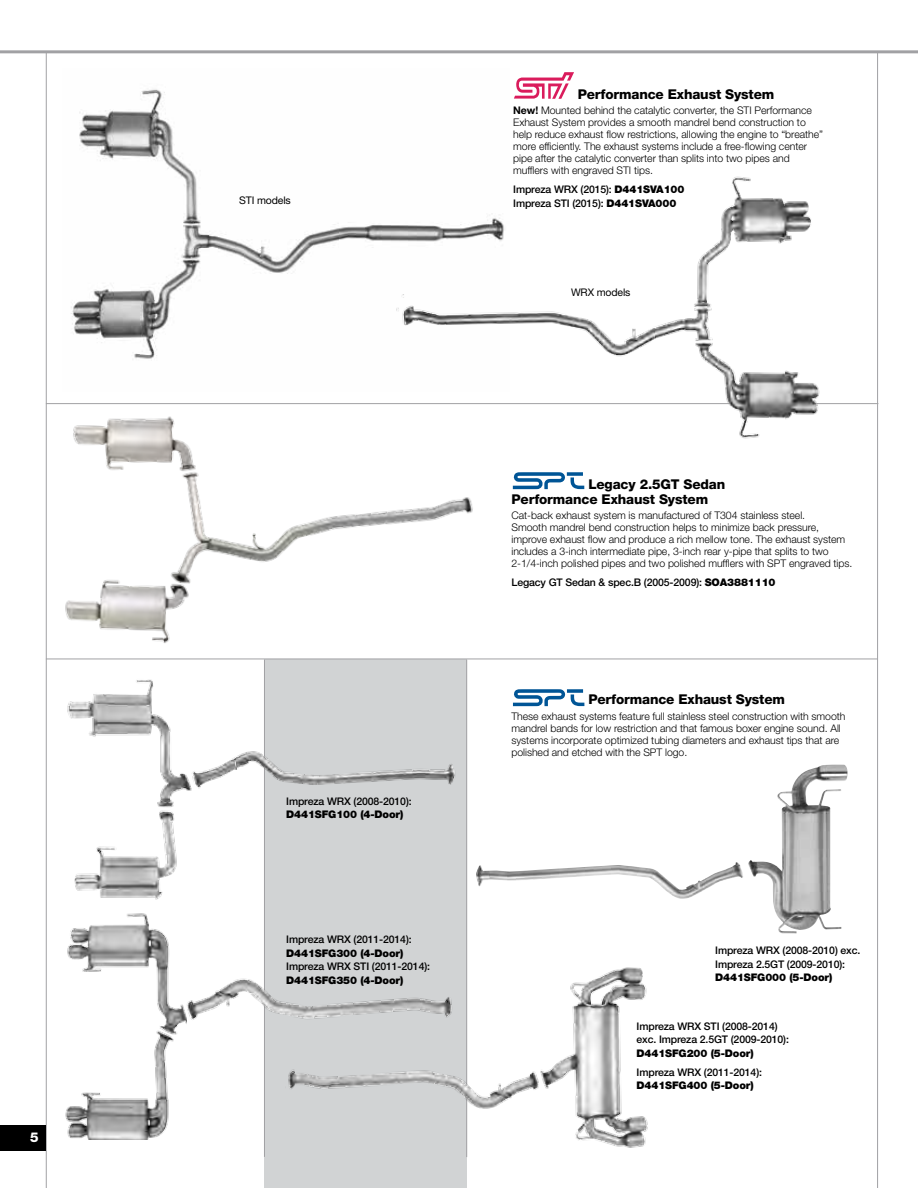
<style>
.page{position:relative;width:918px;height:1188px;background:#fff}
.page>*{position:absolute;margin:0;border:0;box-sizing:border-box;transform-origin:0 0}
.t1{font:800 13.5px/15px "Helvetica Neue";letter-spacing:-.01em;color:#000}
.t2{font:800 13.5px "Helvetica Neue";color:#fff}
.t3{font:300 10.5px/12px "Helvetica Neue";letter-spacing:-.005em;color:#000}
.t4{font:500 10.5px/13.5px "Helvetica Neue";letter-spacing:-.01em;color:#000}
.t5{font:900 10.5px "Helvetica Neue";letter-spacing:-.01em;color:#000}
.t6{font:10.5px "Helvetica Neue";letter-spacing:-.01em;color:#000}
.s1{font-weight:700}
.s2{font-weight:900}
</style>
<div class="page">
<img style="left:71px;top:89px;width:308px;height:270px">
<div style="left:265px;top:660px;width:202px;height:528px;background:#d1d3d4"></div>
<svg style="left:513px;top:689px;width:71px;height:17px"></svg>
<hr style="left:0;top:50px;width:918px;height:3px;background:#a1a1a4">
<hr style="left:46px;top:52px;width:1px;height:1136px;background:#a1a1a4">
<hr style="left:877px;top:52px;width:1px;height:1136px;background:#a1a1a4">
<hr style="left:46px;top:403px;width:832px;height:1px;background:#a1a1a4">
<hr style="left:46px;top:659px;width:832px;height:1px;background:#a1a1a4">
<div style="left:0;top:1126px;width:46px;height:25px;background:#000"></div>
<hr style="left:264px;top:660px;width:1px;height:497px;background:#a1a1a4">
<hr style="left:466px;top:660px;width:1px;height:497px;background:#a1a1a4">
<svg style="left:513px;top:472px;width:71px;height:17px"></svg>
<img style="left:542px;top:967px;width:106px;height:181px">
<img style="left:288px;top:1038px;width:254px;height:82px">
<img style="left:35px;top:897px;width:146px;height:243px">
<img style="left:181px;top:978px;width:271px;height:46px">
<img style="left:55px;top:416px;width:427px;height:253px">
<img style="left:61px;top:654px;width:406px;height:249px">
<img style="left:476px;top:765px;width:372px;height:169px">
<img style="left:379px;top:176px;width:456px;height:270px">
<svg style="left:514px;top:72px;width:60px;height:27px"></svg>
<p class="t2" style="left:30px;top:1130px;width:10px">5</p>
<p class="t6" style="left:239px;top:194px;width:53px">STI models</p>
<p class="t4" style="left:286px;top:794px;width:127px">Impreza WRX (2008-2010):</p>
<p class="t5" style="left:286px;top:808px;width:119px">D441SFG100 (4-Door)</p>
<p class="t4" style="left:286px;top:933px;width:127px">Impreza WRX (2011-2014):</p>
<p class="t5" style="left:286px;top:947px;width:119px">D441SFG300 (4-Door)</p>
<p class="t4" style="left:286px;top:960px;width:145px">Impreza WRX STI (2011-2014):</p>
<p class="t5" style="left:286px;top:974px;width:119px">D441SFG350 (4-Door)</p>
<p class="t1" style="left:578px;top:87px;width:198px">Performance Exhaust System</p>
<p class="t3" style="left:513px;top:104px;width:311px"><span class="s1">New!</span> Mounted behind the catalytic converter, the STI Performance Exhaust System provides a smooth mandrel bend construction to help reduce exhaust flow restrictions, allowing the engine to “breathe” more efficiently. The exhaust systems include a free-flowing center pipe after the catalytic converter than splits into two pipes and mufflers with engraved STI tips.</p>
<p class="t4" style="left:513px;top:183px;width:173px">Impreza WRX (2015): <span class="s2">D441SVA100<br></span>Impreza STI (2015): <span class="s2">D441SVA000</span></p>
<p class="t6" style="left:571px;top:286px;width:61px">WRX models</p>
<p class="t1" style="left:512px;top:477px;width:215px;text-indent:77px">Legacy 2.5GT Sedan<br>Performance Exhaust System</p>
<p class="t3" style="left:512px;top:509px;width:342px">Cat-back exhaust system is manufactured of T304 stainless steel.<br>Smooth mandrel bend construction helps to minimize back pressure, improve exhaust flow and produce a rich mellow tone. The exhaust system includes a 3-inch intermediate pipe, 3-inch rear y-pipe that splits to two 2-1/4-inch polished pipes and two polished mufflers with SPT engraved tips.</p>
<p class="t4" style="left:512px;top:576px;width:266px">Legacy GT Sedan &amp; spec.B (2005-2009): <span class="s2">SOA3881110</span></p>
<p class="t1" style="left:588px;top:692px;width:198px">Performance Exhaust System</p>
<p class="t3" style="left:512px;top:710px;width:336px">These exhaust systems feature full stainless steel construction with smooth mandrel bands for low restriction and that famous boxer engine sound. All systems incorporate optimized tubing diameters and exhaust tips that are polished and etched with the SPT logo.</p>
<p class="t4" style="left:715px;top:944px;width:147px">Impreza WRX (2008-2010) exc.<br>Impreza 2.5GT (2009-2010):</p>
<p class="t5" style="left:715px;top:971px;width:119px">D441SFG000 (5-Door)</p>
<p class="t4" style="left:637px;top:1019px;width:154px">Impreza WRX STI (2008-2014) exc. Impreza 2.5GT (2009-2010):</p>
<p class="t5" style="left:637px;top:1047px;width:119px">D441SFG200 (5-Door)</p>
<p class="t4" style="left:637px;top:1065px;width:127px">Impreza WRX (2011-2014):</p>
<p class="t5" style="left:637px;top:1079px;width:119px">D441SFG400 (5-Door)</p>
</div>
